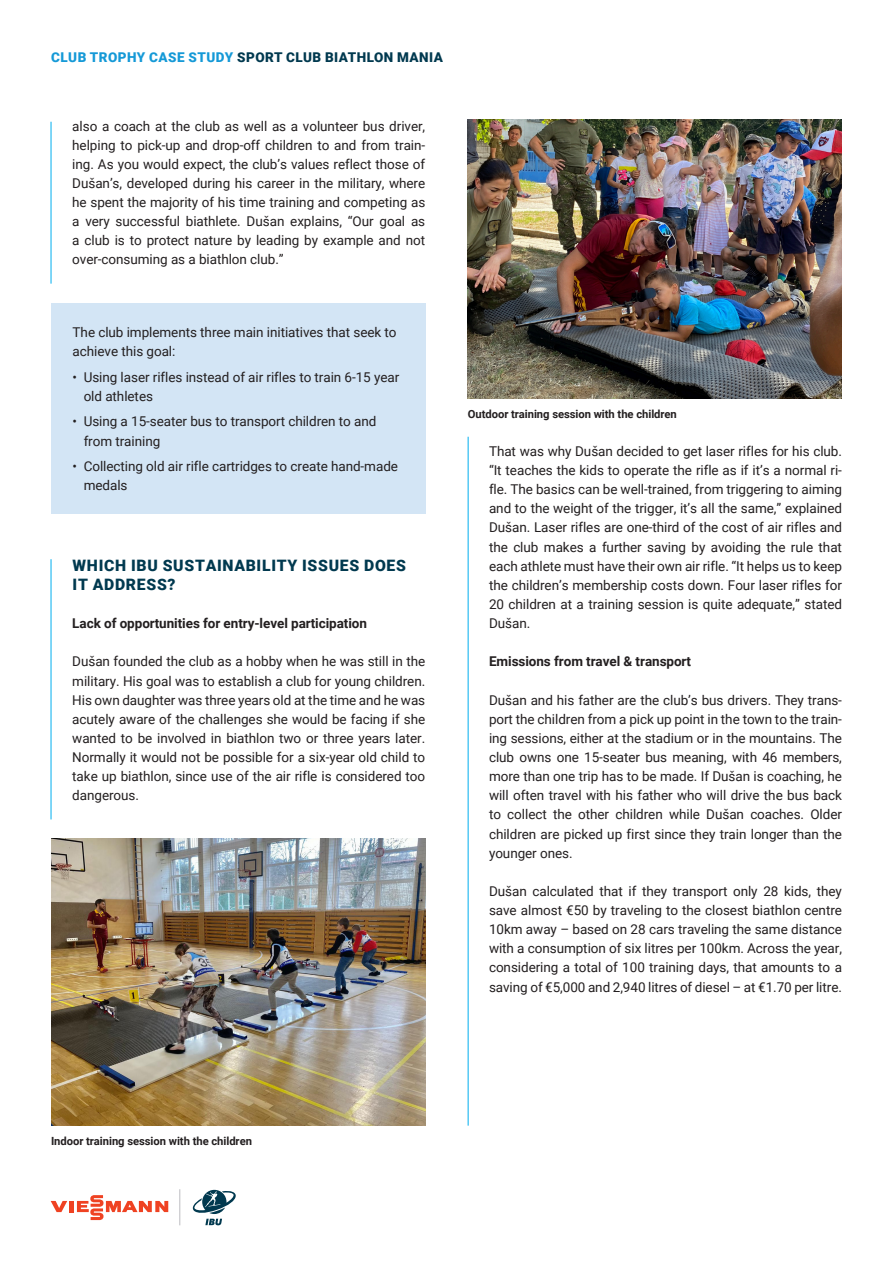
<style>
.page{position:relative;width:893px;height:1263px;background:#fff}
.page>*{position:absolute;margin:0;border:0;box-sizing:border-box;transform-origin:0 0}
.t1{font:900 15.75px/19.2px "Roboto";letter-spacing:.045em;color:#01394f}
.t2{font:13.5px/19.2px "Roboto";letter-spacing:-.005em;color:#231f20;text-align:justify}
.t3{font:700 13.5px "Roboto";letter-spacing:-.005em;color:#231f20}
.t4{font:900 13.5px "Roboto";letter-spacing:.035em;color:#01394f}
.t5{font:700 11.25px "Roboto";letter-spacing:-.005em;color:#231f20}
.s1{color:#1599d7}
</style>
<div class="page">
<svg style="left:192px;top:1189px;width:44px;height:36px"></svg>
<hr style="left:179px;top:1189px;width:1px;height:36px;background:#bcbdc0">
<hr style="left:69px;top:1201px;width:4px;height:11px;background:#ef4222">
<svg style="left:51px;top:1201px;width:16px;height:11px"></svg>
<svg style="left:77px;top:1195px;width:91px;height:25px"></svg>
<hr style="left:51px;top:559px;width:1px;height:260px;background:#00aeef">
<hr style="left:51px;top:122px;width:1px;height:162px;background:#00aeef">
<hr style="left:468px;top:437px;width:1px;height:689px;background:#00aeef">
<img style="left:468px;top:119px;width:374px;height:279px">
<img style="left:51px;top:838px;width:374px;height:288px">
<div style="left:51px;top:303px;width:375px;height:210px;background:#d3e5f5"></div>
<p class="t4" style="left:51px;top:48px;width:393px"><span class="s1">CLUB TROPHY CASE STUDY</span> SPORT CLUB BIATHLON MANIA</p>
<p class="t2" style="left:72px;top:116px;width:354px">also a coach at the club as well as a volunteer bus driver, helping to pick-up and drop-off children to and from train&shy;ing. As you would expect, the club’s values reflect those of Dušan’s, developed during his career in the military, where he spent the majority of his time training and competing as a very successful biathlete. Dušan explains, “Our goal as a club is to protect nature by leading by example and not over-consuming as a biathlon club.”</p>
<p class="t2" style="left:73px;top:322px;width:325px">The club implements three main initiatives that seek to achieve this goal:</p>
<p class="t2" style="left:84px;top:367px;width:317px;text-indent:-11px">• Using laser rifles instead of air rifles to train 6-15 year old athletes</p>
<p class="t2" style="left:84px;top:411px;width:294px;text-indent:-11px">• Using a 15-seater bus to transport children to and from training</p>
<p class="t2" style="left:84px;top:456px;width:316px;text-indent:-11px">• Collecting old air rifle cartridges to create hand-made medals</p>
<p class="t1" style="left:73px;top:555px;width:335px">WHICH IBU SUSTAINABILITY ISSUES DOES<br>IT ADDRESS?</p>
<p class="t3" style="left:72px;top:614px;width:296px">Lack of opportunities for entry-level participation</p>
<p class="t2" style="left:72px;top:651px;width:354px">Dušan founded the club as a hobby when he was still in the military. His goal was to establish a club for young children.<br>His own daughter was three years old at the time and he was acutely aware of the challenges she would be facing if she wanted to be involved in biathlon two or three years later.<br>Normally it would not be possible for a six-year old child to take up biathlon, since use of the air rifle is considered too dangerous.</p>
<p class="t5" style="left:468px;top:406px;width:211px">Outdoor training session with the children</p>
<p class="t2" style="left:489px;top:441px;width:355px">That was why Dušan decided to get laser rifles for his club. “It teaches the kids to operate the rifle as if it’s a normal ri&shy;fle. The basics can be well-trained, from triggering to aiming and to the weight of the trigger, it’s all the same,” explained Dušan. Laser rifles are one-third of the cost of air rifles and the club makes a further saving by avoiding the rule that each athlete must have their own air rifle. “It helps us to keep the children’s membership costs down. Four laser rifles for 20 children at a training session is quite adequate,” stated Dušan.</p>
<p class="t3" style="left:489px;top:652px;width:204px">Emissions from travel &amp; transport</p>
<p class="t2" style="left:489px;top:690px;width:355px">Dušan and his father are the club’s bus drivers. They trans&shy;port the children from a pick up point in the town to the train&shy;ing sessions, either at the stadium or in the mountains. The club owns one 15-seater bus meaning, with 46 members, more than one trip has to be made. If Dušan is coaching, he will often travel with his father who will drive the bus back to collect the other children while Dušan coaches. Older children are picked up first since they train longer than the younger ones.</p>
<p class="t2" style="left:489px;top:881px;width:354px">Dušan calculated that if they transport only 28 kids, they save almost €50 by traveling to the closest biathlon centre 10km away – based on 28 cars traveling the same distance with a consumption of six litres per 100km. Across the year, considering a total of 100 training days, that amounts to a saving of €5,000 and 2,940 litres of diesel – at €1.70 per litre.</p>
<p class="t5" style="left:51px;top:1133px;width:202px">Indoor training session with the children</p>
</div>
